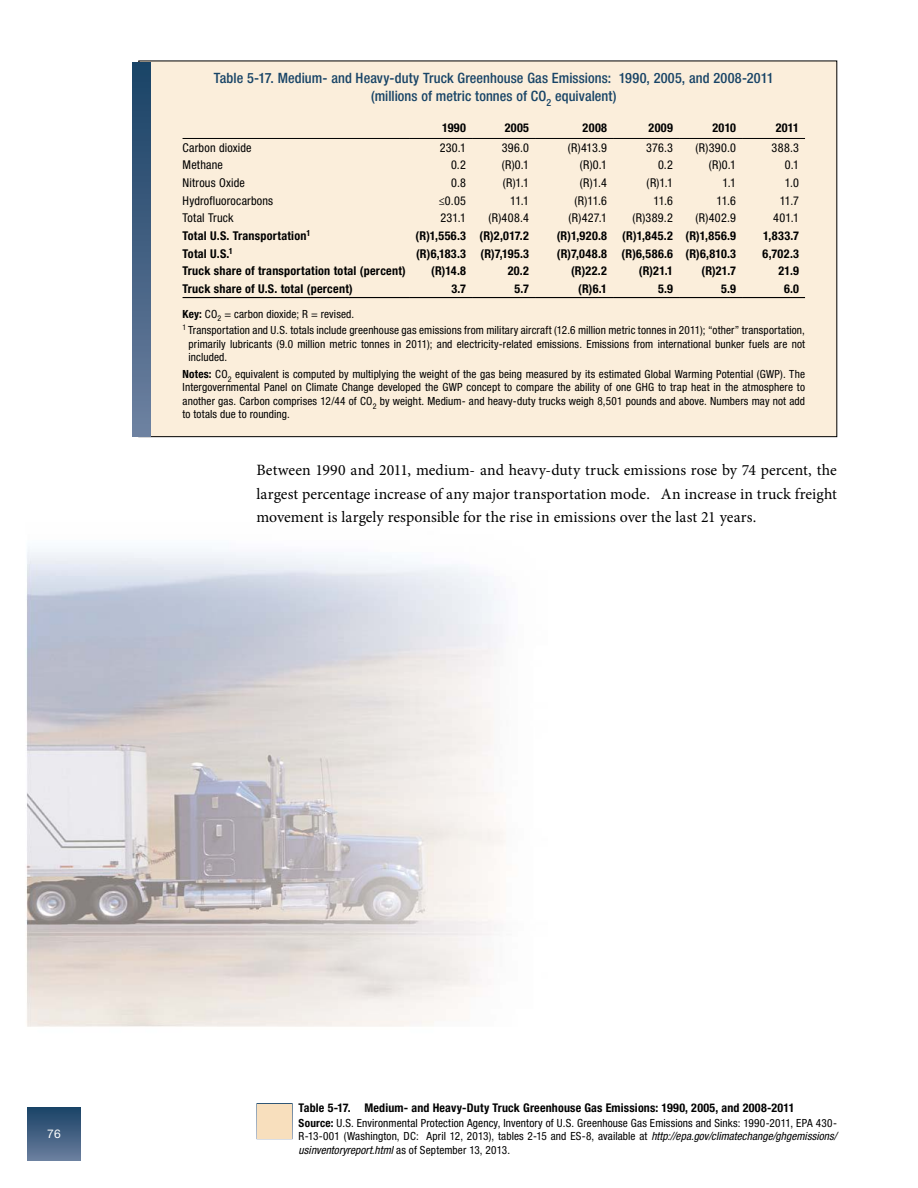
<style>
.page{position:relative;width:918px;height:1188px;background:#fff}
.page>*{position:absolute;margin:0;border:0;box-sizing:border-box;transform-origin:0 0}
.t1{font:15.75px/23.2px "Minion Pro";letter-spacing:.005em;color:#000;text-align:justify}
.t2{font:500 condensed 14.25px/18px "Helvetica Neue LT Std";letter-spacing:.005em;color:#184467;text-align:center}
.t3{font:700 condensed 12.15px "Helvetica Neue LT Std";letter-spacing:.02em;color:#000}
.t4{font:condensed 12.15px "Helvetica Neue LT Std";letter-spacing:.015em;color:#000}
.t5{font:700 condensed 12px "Helvetica Neue LT Std";letter-spacing:.015em;color:#000}
.t6{font:12px "Helvetica Neue LT Std";color:#fff}
.t7{font:condensed 11.25px/13.5px "Helvetica Neue LT Std";letter-spacing:.01em;color:#000}
.s1{font-weight:700}
.s2{font-style:italic}
</style>
<div class="page">
<div style="left:27px;top:1107px;width:54px;height:54px;background:linear-gradient(to bottom,#194266,#6a7e9e)"></div>
<img style="left:26px;top:547px;width:479px;height:480px">
<div style="left:139px;top:61px;width:698px;height:376px;background:#fbeedb"></div>
<hr style="left:183px;top:138px;width:226px;height:1px;background:#000">
<hr style="left:409px;top:138px;width:63px;height:1px;background:#000">
<hr style="left:472px;top:138px;width:63px;height:1px;background:#000">
<hr style="left:535px;top:138px;width:78px;height:1px;background:#000">
<hr style="left:613px;top:138px;width:66px;height:1px;background:#000">
<hr style="left:679px;top:138px;width:63px;height:1px;background:#000">
<hr style="left:742px;top:138px;width:63px;height:1px;background:#000">
<hr style="left:183px;top:297px;width:226px;height:1px;background:#000">
<hr style="left:409px;top:297px;width:63px;height:1px;background:#000">
<hr style="left:472px;top:297px;width:63px;height:1px;background:#000">
<hr style="left:535px;top:297px;width:78px;height:1px;background:#000">
<hr style="left:613px;top:297px;width:66px;height:1px;background:#000">
<hr style="left:679px;top:297px;width:63px;height:1px;background:#000">
<hr style="left:742px;top:297px;width:63px;height:1px;background:#000">
<div style="left:133px;top:62px;width:18px;height:375px;background:linear-gradient(to bottom,#194265,#6d80a0)"></div>
<div style="left:256px;top:1103px;width:37px;height:36px;background:#f8dfbd"></div>
<p class="t2" style="left:214px;top:69px;width:561px">Table 5-17. Medium- and Heavy-duty Truck Greenhouse Gas Emissions: 1990, 2005, and 2008-2011 (millions of metric tonnes of CO<sub>2</sub> equivalent)</p>
<p class="t3" style="left:442px;top:121px;width:25px">1990</p>
<p class="t3" style="left:505px;top:121px;width:26px">2005</p>
<p class="t3" style="left:583px;top:121px;width:26px">2008</p>
<p class="t3" style="left:649px;top:121px;width:26px">2009</p>
<p class="t3" style="left:713px;top:121px;width:25px">2010</p>
<p class="t3" style="left:776px;top:121px;width:25px">2011</p>
<p class="t4" style="left:183px;top:140px;width:71px">Carbon dioxide</p>
<p class="t4" style="left:440px;top:140px;width:28px">230.1</p>
<p class="t4" style="left:502px;top:140px;width:29px">396.0</p>
<p class="t4" style="left:568px;top:140px;width:41px">(R)413.9</p>
<p class="t4" style="left:646px;top:140px;width:29px">376.3</p>
<p class="t4" style="left:696px;top:140px;width:42px">(R)390.0</p>
<p class="t4" style="left:772px;top:140px;width:29px">388.3</p>
<p class="t4" style="left:183px;top:158px;width:42px">Methane</p>
<p class="t4" style="left:451px;top:158px;width:17px">0.2</p>
<p class="t4" style="left:502px;top:158px;width:29px">(R)0.1</p>
<p class="t4" style="left:580px;top:158px;width:29px">(R)0.1</p>
<p class="t4" style="left:658px;top:158px;width:17px">0.2</p>
<p class="t4" style="left:709px;top:158px;width:29px">(R)0.1</p>
<p class="t4" style="left:785px;top:158px;width:16px">0.1</p>
<p class="t4" style="left:183px;top:176px;width:64px">Nitrous Oxide</p>
<p class="t4" style="left:451px;top:176px;width:16px">0.8</p>
<p class="t4" style="left:503px;top:176px;width:28px">(R)1.1</p>
<p class="t4" style="left:580px;top:176px;width:29px">(R)1.4</p>
<p class="t4" style="left:647px;top:176px;width:28px">(R)1.1</p>
<p class="t4" style="left:723px;top:176px;width:15px">1.1</p>
<p class="t4" style="left:785px;top:176px;width:16px">1.0</p>
<p class="t4" style="left:183px;top:193px;width:92px">Hydrofluorocarbons</p>
<p class="t4" style="left:439px;top:193px;width:29px">≤0.05</p>
<p class="t4" style="left:510px;top:193px;width:20px">11.1</p>
<p class="t4" style="left:575px;top:193px;width:34px">(R)11.6</p>
<p class="t4" style="left:653px;top:193px;width:21px">11.6</p>
<p class="t4" style="left:716px;top:193px;width:21px">11.6</p>
<p class="t4" style="left:780px;top:193px;width:21px">11.7</p>
<p class="t4" style="left:183px;top:211px;width:53px">Total Truck</p>
<p class="t4" style="left:440px;top:211px;width:27px">231.1</p>
<p class="t4" style="left:488px;top:211px;width:42px">(R)408.4</p>
<p class="t4" style="left:569px;top:211px;width:40px">(R)427.1</p>
<p class="t4" style="left:632px;top:211px;width:42px">(R)389.2</p>
<p class="t4" style="left:695px;top:211px;width:42px">(R)402.9</p>
<p class="t4" style="left:773px;top:211px;width:27px">401.1</p>
<p class="t3" style="left:183px;top:228px;width:130px">Total U.S. Transportation<sup>1</sup></p>
<p class="t3" style="left:416px;top:228px;width:115px">(R)1,556.3 (R)2,017.2</p>
<p class="t3" style="left:557px;top:228px;width:52px">(R)1,920.8</p>
<p class="t3" style="left:622px;top:228px;width:115px">(R)1,845.2 (R)1,856.9</p>
<p class="t3" style="left:763px;top:228px;width:37px">1,833.7</p>
<p class="t3" style="left:183px;top:246px;width:52px">Total U.S.<sup>1</sup></p>
<p class="t3" style="left:416px;top:246px;width:115px">(R)6,183.3 (R)7,195.3</p>
<p class="t3" style="left:557px;top:246px;width:181px">(R)7,048.8 (R)6,586.6 (R)6,810.3</p>
<p class="t3" style="left:763px;top:246px;width:38px">6,702.3</p>
<p class="t3" style="left:183px;top:264px;width:225px">Truck share of transportation total (percent)</p>
<p class="t3" style="left:431px;top:264px;width:36px">(R)14.8</p>
<p class="t3" style="left:508px;top:264px;width:23px">20.2</p>
<p class="t3" style="left:571px;top:264px;width:38px">(R)22.2</p>
<p class="t3" style="left:639px;top:264px;width:36px">(R)21.1</p>
<p class="t3" style="left:701px;top:264px;width:36px">(R)21.7</p>
<p class="t3" style="left:779px;top:264px;width:22px">21.9</p>
<p class="t3" style="left:183px;top:281px;width:172px">Truck share of U.S. total (percent)</p>
<p class="t3" style="left:451px;top:281px;width:16px">3.7</p>
<p class="t3" style="left:514px;top:281px;width:16px">5.7</p>
<p class="t3" style="left:578px;top:281px;width:30px">(R)6.1</p>
<p class="t3" style="left:658px;top:281px;width:16px">5.9</p>
<p class="t3" style="left:721px;top:281px;width:16px">5.9</p>
<p class="t3" style="left:784px;top:281px;width:17px">6.0</p>
<p class="t7" style="left:183px;top:305px;width:624px;line-height:16.5px"><span class="s1">Key:</span> CO<sub>2</sub> = carbon dioxide; R = revised.<br><sup>1</sup> Transportation and U.S. totals include greenhouse gas emissions from military aircraft (12.6 million metric tonnes in 2011); “other” transportation,</p>
<p class="t7" style="left:189px;top:337px;width:618px">primarily lubricants (9.0 million metric tonnes in 2011); and electricity-related emissions. Emissions from international bunker fuels are not included.</p>
<p class="t7" style="left:183px;top:367px;width:624px;text-align:justify"><span class="s1">Notes:</span> CO<sub>2</sub> equivalent is computed by multiplying the weight of the gas being measured by its estimated Global Warming Potential (GWP). The Intergovernmental Panel on Climate Change developed the GWP concept to compare the ability of one GHG to trap heat in the atmosphere to another gas. Carbon comprises 12/44 of CO<sub>2</sub> by weight. Medium- and heavy-duty trucks weigh 8,501 pounds and above. Numbers may not add to totals due to rounding.</p>
<p class="t1" style="left:256px;top:459px;width:582px">Between 1990 and 2011, medium- and heavy-duty truck emissions rose by 74 percent, the largest percentage increase of any major transportation mode. An increase in truck freight movement is largely responsible for the rise in emissions over the last 21 years.</p>
<p class="t6" style="left:47px;top:1127px;width:15px">76</p>
<p class="t5" style="left:299px;top:1100px;width:497px">Table 5-17. Medium- and Heavy-Duty Truck Greenhouse Gas Emissions: 1990, 2005, and 2008-2011</p>
<p class="t7" style="left:299px;top:1116px;width:540px;text-align:justify"><span class="s1">Source:</span> U.S. Environmental Protection Agency, Inventory of U.S. Greenhouse Gas Emissions and Sinks: 1990-2011, EPA 430- R-13-001 (Washington, DC: April 12, 2013), tables 2-15 and ES-8, available at <span class="s2">http://epa.gov/climatechange/ghgemissions/ usinventoryreport.html</span> as of September 13, 2013.</p>
</div>
